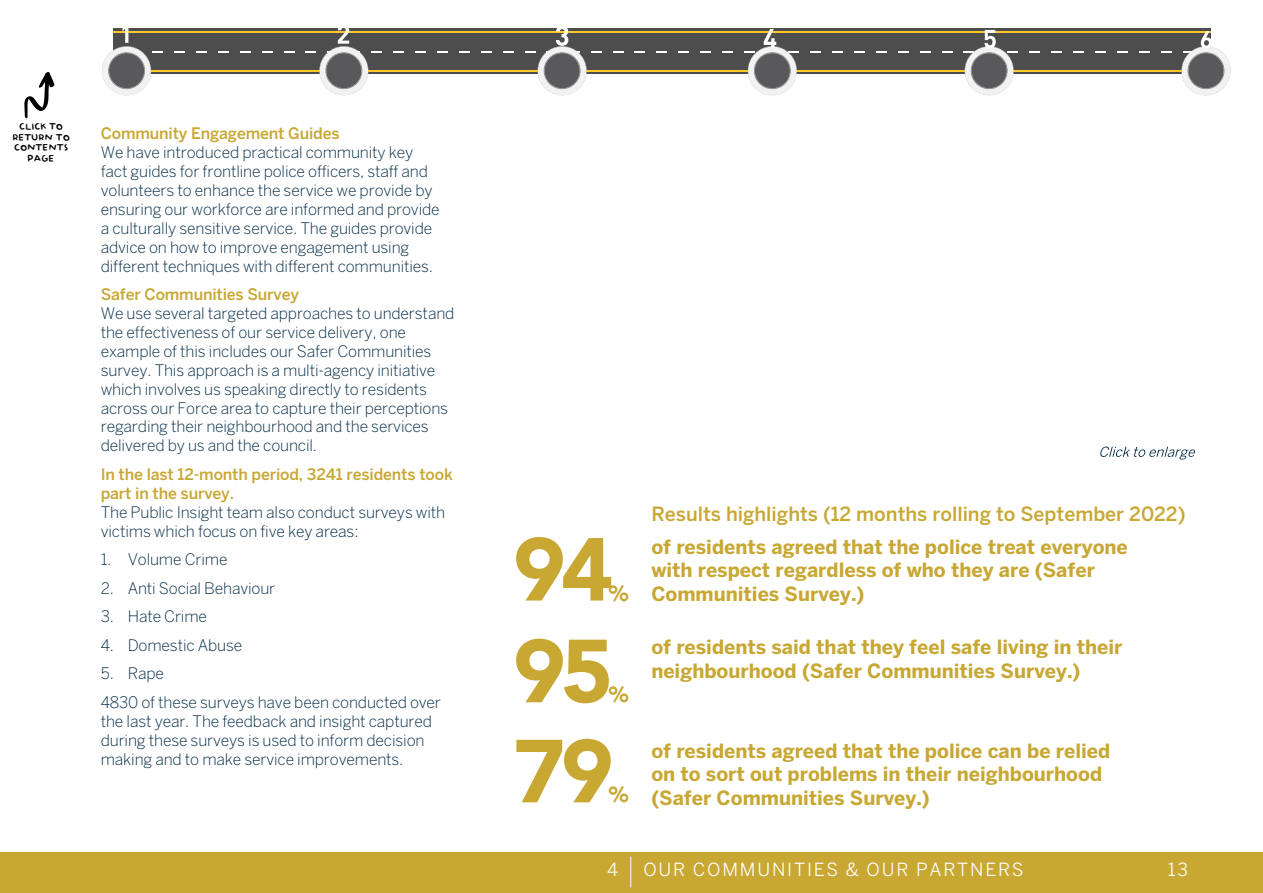
<style>
.page{position:relative;width:1263px;height:893px;background:#fff}
.page>*{position:absolute;margin:0;border:0;box-sizing:border-box;transform-origin:0 0}
.t1{font:900 88.35px "Avenir";color:#c8a733}
.t2{font:900 21.75px "Avenir";color:#c8a733}
.t3{font:700 19.5px/23.4px "Benton Sans";color:#c8a733}
.t4{font:500 19.5px "Benton Sans";color:#c8a733}
.t5{font:18px "Benton Sans";letter-spacing:.1em;color:#fff}
.t6{font:300 15.75px/18.9px "Benton Sans";letter-spacing:-.01em;color:#002a45}
.t7{font:500 15.75px/18.9px "Benton Sans";letter-spacing:-.01em;color:#c8a733}
.t8{font:11.25px/10.5px "Baby Doll";color:#000;text-align:center}
</style>
<div class="page">
<svg style="left:1100px;top:446px;width:95px;height:13px"></svg>
<div style="left:0;top:853px;width:1263px;height:40px;background:#c8a733"></div>
<hr style="left:630px;top:857px;width:1px;height:30px;background:#fff">
<svg style="left:24px;top:72px;width:30px;height:47px"></svg>
<div style="left:114px;top:29px;width:219px;height:45px;background:#4d4d4d"></div>
<hr style="left:114px;top:31px;width:219px;height:1px;background:#ffc929">
<hr style="left:114px;top:71px;width:219px;height:1px;background:#ffc929">
<div style="left:333px;top:29px;width:219px;height:45px;background:#4d4d4d"></div>
<hr style="left:333px;top:31px;width:219px;height:1px;background:#ffc929">
<hr style="left:333px;top:71px;width:219px;height:1px;background:#ffc929">
<div style="left:552px;top:29px;width:219px;height:45px;background:#4d4d4d"></div>
<hr style="left:552px;top:31px;width:219px;height:1px;background:#ffc929">
<hr style="left:552px;top:71px;width:219px;height:1px;background:#ffc929">
<div style="left:771px;top:29px;width:220px;height:45px;background:#4d4d4d"></div>
<hr style="left:771px;top:31px;width:220px;height:1px;background:#ffc929">
<hr style="left:771px;top:71px;width:220px;height:1px;background:#ffc929">
<div style="left:991px;top:29px;width:219px;height:45px;background:#4d4d4d"></div>
<hr style="left:991px;top:31px;width:219px;height:1px;background:#ffc929">
<hr style="left:991px;top:71px;width:219px;height:1px;background:#ffc929">
<svg style="left:102px;top:28px;width:61px;height:67px"></svg>
<svg style="left:305px;top:28px;width:77px;height:67px"></svg>
<svg style="left:525px;top:28px;width:77px;height:67px"></svg>
<svg style="left:744px;top:29px;width:55px;height:66px"></svg>
<svg style="left:963px;top:30px;width:55px;height:65px"></svg>
<svg style="left:1181px;top:31px;width:49px;height:64px"></svg>
<p class="t8" style="left:13px;top:122px;width:59px">CLICK TO<br>RETURN TO<br>CONTENTS<br>PAGE</p>
<p class="t7" style="left:101px;top:124px;width:240px">Community Engagement Guides</p>
<p class="t6" style="left:101px;top:143px;width:340px">We have introduced practical community key fact guides for frontline police officers, staff and volunteers to enhance the service we provide by ensuring our workforce are informed and provide a culturally sensitive service. The guides provide advice on how to improve engagement using different techniques with different communities.</p>
<p class="t7" style="left:101px;top:285px;width:200px">Safer Communities Survey</p>
<p class="t6" style="left:101px;top:304px;width:355px">We use several targeted approaches to understand the effectiveness of our service delivery, one example of this includes our Safer Communities survey. This approach is a multi-agency initiative which involves us speaking directly to residents across our Force area to capture their perceptions regarding their neighbourhood and the services delivered by us and the council.</p>
<p class="t7" style="left:101px;top:464px;width:354px">In the last 12-month period, 3241 residents took part in the survey.</p>
<p class="t6" style="left:101px;top:502px;width:346px">The Public Insight team also conduct surveys with victims which focus on five key areas:</p>
<p class="t6" style="left:101px;top:550px;width:128px">1. Volume Crime</p>
<p class="t6" style="left:101px;top:578px;width:176px">2. Anti Social Behaviour</p>
<p class="t6" style="left:101px;top:607px;width:108px">3. Hate Crime</p>
<p class="t6" style="left:101px;top:635px;width:143px">4. Domestic Abuse</p>
<p class="t6" style="left:101px;top:659px;width:342px;line-height:28.5px">5. Rape<br>4830 of these surveys have been conducted over</p>
<p class="t6" style="left:101px;top:711px;width:333px">the last year. The feedback and insight captured during these surveys is used to inform decision making and to make service improvements.</p>
<h1 class="t1" style="left:513px;top:494px;width:102px">94</h1>
<h2 class="t2" style="left:609px;top:574px;width:21px">%</h2>
<h1 class="t1" style="left:513px;top:596px;width:102px">95</h1>
<h2 class="t2" style="left:609px;top:676px;width:21px">%</h2>
<h1 class="t1" style="left:513px;top:696px;width:102px">79</h1>
<h2 class="t2" style="left:609px;top:776px;width:21px">%</h2>
<p class="t4" style="left:651px;top:502px;width:536px">Results highlights (12 months rolling to September 2022)</p>
<p class="t3" style="left:651px;top:535px;width:478px">of residents agreed that the police treat everyone with respect regardless of who they are (Safer<br>Communities Survey.)</p>
<p class="t3" style="left:651px;top:635px;width:473px">of residents said that they feel safe living in their neighbourhood (Safer Communities Survey.)</p>
<p class="t3" style="left:651px;top:739px;width:460px">of residents agreed that the police can be relied on to sort out problems in their neighbourhood (Safer Communities Survey.)</p>
<p class="t5" style="left:607px;top:858px;width:12px">4</p>
<p class="t5" style="left:1168px;top:858px;width:22px">13</p>
<p class="t5" style="left:643px;top:858px;width:382px">OUR COMMUNITIES &amp; OUR PARTNERS</p>
</div>
